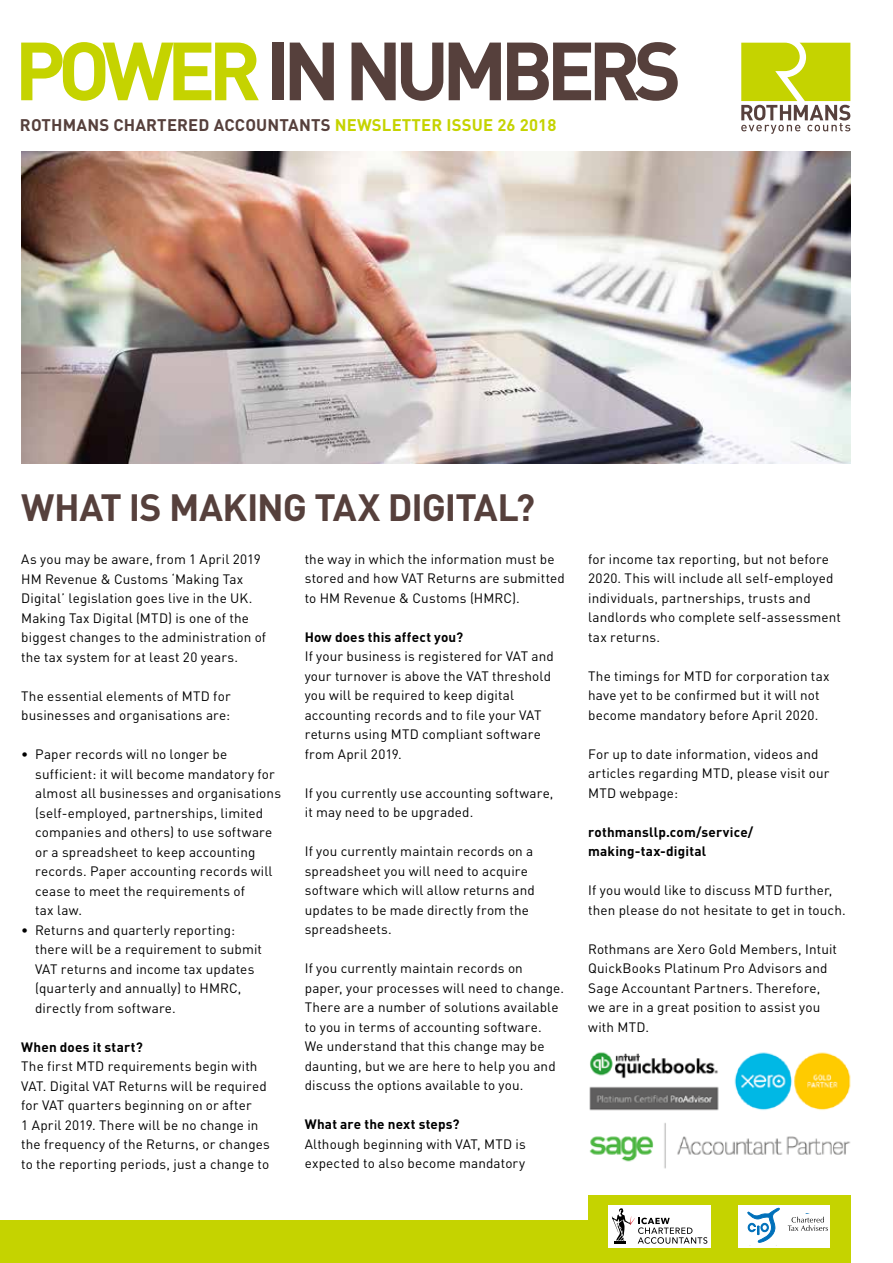
<style>
.page{position:relative;width:893px;height:1263px;background:#fff}
.page>*{position:absolute;margin:0;border:0;box-sizing:border-box;transform-origin:0 0}
.t1{font:700 81px "DIN";letter-spacing:-.09em;color:#56403c}
.t2{font:700 37.5px "DIN";letter-spacing:-.025em;color:#56403c}
.t3{font:700 16.65px "DIN";letter-spacing:.01em;color:#56403c}
.t4{font:13.5px/19.5px "DIN";letter-spacing:.01em;color:#000}
.t5{font:700 13.5px/19.5px "DIN";letter-spacing:.015em;color:#000}
.s1{color:#c5d300}
</style>
<div class="page">
<div style="left:588px;top:1195px;width:262px;height:68px;background:#c5d300"></div>
<div style="left:0;top:1220px;width:850px;height:43px;background:#c5d300"></div>
<div style="left:608px;top:1205px;width:103px;height:42px;background:#fff"></div>
<svg style="left:612px;top:1208px;width:95px;height:36px"></svg>
<svg style="left:741px;top:43px;width:109px;height:91px"></svg>
<div style="left:739px;top:1205px;width:91px;height:42px;background:#fff"></div>
<svg style="left:747px;top:1207px;width:33px;height:35px"></svg>
<svg style="left:788px;top:1216px;width:40px;height:15px"></svg>
<img style="left:21px;top:152px;width:829px;height:312px">
<img style="left:589px;top:1052px;width:262px;height:117px">
<h1 class="t1" style="left:14px;top:18px;width:669px"><span class="s1">POWER</span> IN NUMBERS</h1>
<p class="t3" style="left:20px;top:114px;width:538px">ROTHMANS CHARTERED ACCOUNTANTS <span class="s1">NEWSLETTER ISSUE 26 2018</span></p>
<h2 class="t2" style="left:21px;top:483px;width:515px">WHAT IS MAKING TAX DIGITAL?</h2>
<p class="t4" style="left:21px;top:549px;width:246px">As you may be aware, from 1 April 2019<br>HM Revenue &amp; Customs ‘Making Tax Digital’ legislation goes live in the UK.<br>Making Tax Digital (MTD) is one of the biggest changes to the administration of the tax system for at least 20 years.</p>
<p class="t4" style="left:21px;top:686px;width:211px">The essential elements of MTD for businesses and organisations are:</p>
<p class="t4" style="left:35px;top:744px;width:247px;text-indent:-14px">• Paper records will no longer be sufficient: it will become mandatory for almost all businesses and organisations (self-employed, partnerships, limited companies and others) to use software or a spreadsheet to keep accounting records. Paper accounting records will cease to meet the requirements of<br>tax law.</p>
<p class="t4" style="left:35px;top:920px;width:228px;text-indent:-14px">• Returns and quarterly reporting: there will be a requirement to submit VAT returns and income tax updates (quarterly and annually) to HMRC, directly from software.</p>
<p class="t5" style="left:21px;top:1036px;width:123px">When does it start?</p>
<p class="t4" style="left:21px;top:1056px;width:250px">The first MTD requirements begin with VAT. Digital VAT Returns will be required for VAT quarters beginning on or after<br>1 April 2019. There will be no change in the frequency of the Returns, or changes to the reporting periods, just a change to</p>
<p class="t4" style="left:305px;top:549px;width:262px">the way in which the information must be stored and how VAT Returns are submitted to HM Revenue &amp; Customs (HMRC).</p>
<p class="t5" style="left:305px;top:627px;width:160px">How does this affect you?</p>
<p class="t4" style="left:305px;top:646px;width:251px">If your business is registered for VAT and your turnover is above the VAT threshold you will be required to keep digital accounting records and to file your VAT returns using MTD compliant software from April 2019.</p>
<p class="t4" style="left:305px;top:783px;width:250px">If you currently use accounting software, it may need to be upgraded.</p>
<p class="t4" style="left:305px;top:841px;width:232px">If you currently maintain records on a spreadsheet you will need to acquire software which will allow returns and updates to be made directly from the spreadsheets.</p>
<p class="t4" style="left:305px;top:958px;width:261px">If you currently maintain records on paper, your processes will need to change.<br>There are a number of solutions available to you in terms of accounting software.<br>We understand that this change may be daunting, but we are here to help you and discuss the options available to you.</p>
<p class="t5" style="left:305px;top:1114px;width:156px">What are the next steps?</p>
<p class="t4" style="left:305px;top:1134px;width:223px">Although beginning with VAT, MTD is expected to also become mandatory</p>
<p class="t4" style="left:588px;top:549px;width:254px">for income tax reporting, but not before 2020. This will include all self-employed individuals, partnerships, trusts and landlords who complete self-assessment tax returns.</p>
<p class="t4" style="left:588px;top:666px;width:243px">The timings for MTD for corporation tax have yet to be confirmed but it will not become mandatory before April 2020.</p>
<p class="t4" style="left:588px;top:744px;width:243px">For up to date information, videos and articles regarding MTD, please visit our<br>MTD webpage:</p>
<p class="t5" style="left:588px;top:822px;width:167px">rothmansllp.com/service/ making-tax-digital</p>
<p class="t4" style="left:588px;top:880px;width:259px">If you would like to discuss MTD further, then please do not hesitate to get in touch.</p>
<p class="t4" style="left:588px;top:939px;width:250px">Rothmans are Xero Gold Members, Intuit<br>QuickBooks Platinum Pro Advisors and<br>Sage Accountant Partners. Therefore, we are in a great position to assist you with MTD.</p>
</div>
